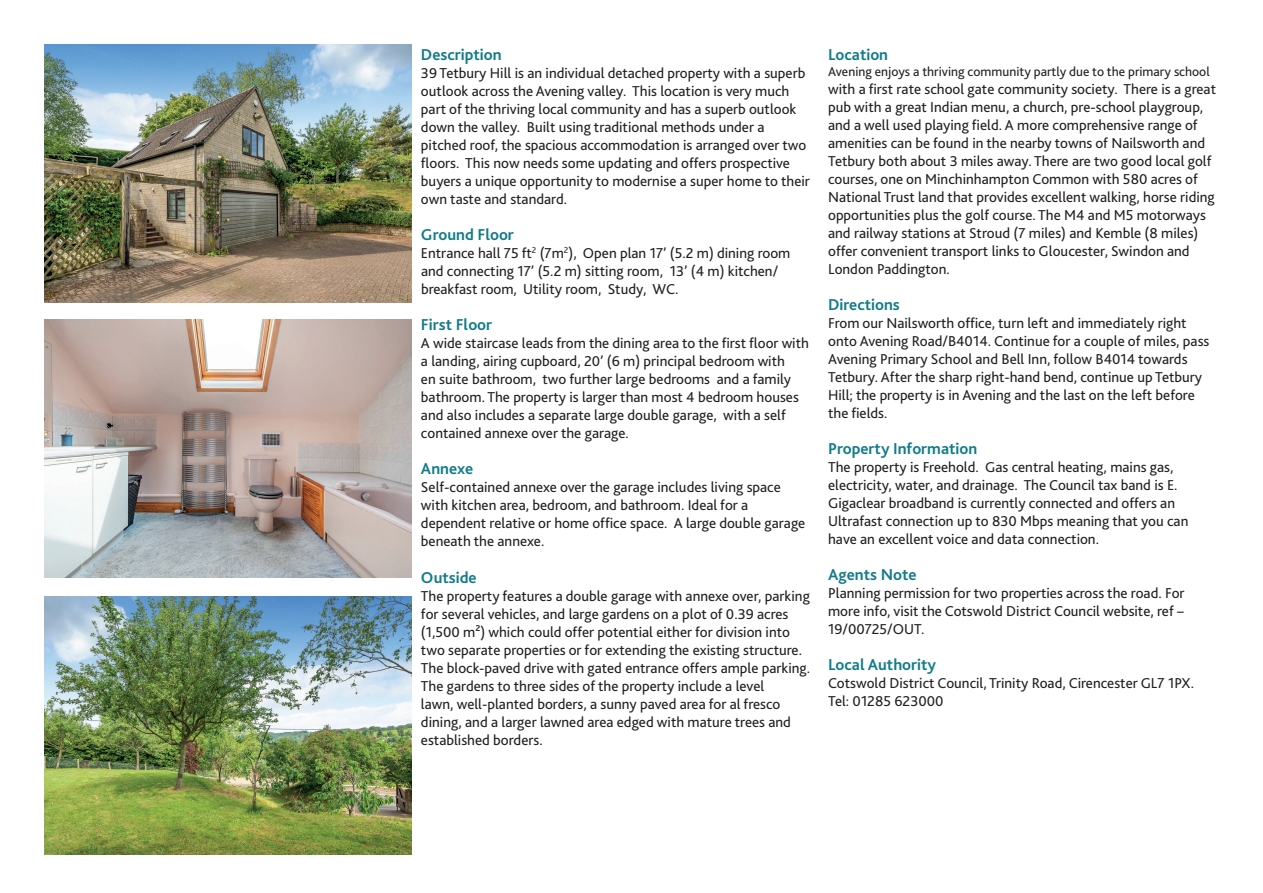
<style>
.page{position:relative;width:1263px;height:893px;background:#fff}
.page>*{position:absolute;margin:0;border:0;box-sizing:border-box;transform-origin:0 0}
.t1{font:700 16.5px "Bliss 2";color:#127c89}
.t2{font:15px/18px "Bliss 2";color:#231f20}
.t3{font:13.5px "Bliss 2";color:#231f20}
</style>
<div class="page">
<img style="left:45px;top:45px;width:366px;height:258px">
<img style="left:45px;top:319px;width:366px;height:259px">
<img style="left:45px;top:596px;width:366px;height:259px">
<p class="t1" style="left:421px;top:44px;width:82px">Description</p>
<p class="t2" style="left:421px;top:63px;width:390px">39 Tetbury Hill is an individual detached property with a superb outlook across the Avening valley. This location is very much part of the thriving local community and has a superb outlook down the valley. Built using traditional methods under a pitched roof, the spacious accommodation is arranged over two floors. This now needs some updating and offers prospective buyers a unique opportunity to modernise a super home to their own taste and standard.</p>
<p class="t1" style="left:421px;top:224px;width:94px">Ground Floor</p>
<p class="t2" style="left:421px;top:243px;width:371px">Entrance hall 75 ft<sup>2</sup> (7m<sup>2</sup>), Open plan 17’ (5.2 m) dining room and connecting 17’ (5.2 m) sitting room, 13’ (4 m) kitchen/ breakfast room, Utility room, Study, WC.</p>
<p class="t1" style="left:421px;top:314px;width:73px">First Floor</p>
<p class="t2" style="left:421px;top:333px;width:389px">A wide staircase leads from the dining area to the first floor with a landing, airing cupboard, 20’ (6 m) principal bedroom with<br>en suite bathroom, two further large bedrooms and a family bathroom. The property is larger than most 4 bedroom houses and also includes a separate large double garage, with a self contained annexe over the garage.</p>
<p class="t1" style="left:421px;top:458px;width:54px">Annexe</p>
<p class="t2" style="left:421px;top:477px;width:386px">Self-contained annexe over the garage includes living space with kitchen area, bedroom, and bathroom. Ideal for a dependent relative or home office space. A large double garage beneath the annexe.</p>
<p class="t1" style="left:421px;top:568px;width:57px">Outside</p>
<p class="t2" style="left:421px;top:587px;width:391px">The property features a double garage with annexe over, parking for several vehicles, and large gardens on a plot of 0.39 acres (1,500 m²) which could offer potential either for division into two separate properties or for extending the existing structure.<br>The block-paved drive with gated entrance offers ample parking.<br>The gardens to three sides of the property include a level<br>lawn, well-planted borders, a sunny paved area for al fresco dining, and a larger lawned area edged with mature trees and established borders.</p>
<p class="t1" style="left:828px;top:44px;width:62px">Location</p>
<p class="t3" style="left:828px;top:63px;width:383px">Avening enjoys a thriving community partly due to the primary school</p>
<p class="t2" style="left:828px;top:79px;width:389px">with a first rate school gate community society. There is a great pub with a great Indian menu, a church, pre-school playgroup, and a well used playing field. A more comprehensive range of amenities can be found in the nearby towns of Nailsworth and Tetbury both about 3 miles away. There are two good local golf courses, one on Minchinhampton Common with 580 acres of National Trust land that provides excellent walking, horse riding opportunities plus the golf course. The M4 and M5 motorways and railway stations at Stroud (7 miles) and Kemble (8 miles) offer convenient transport links to Gloucester, Swindon and London Paddington.</p>
<p class="t1" style="left:828px;top:294px;width:73px">Directions</p>
<p class="t2" style="left:828px;top:313px;width:383px">From our Nailsworth office, turn left and immediately right onto Avening Road/B4014. Continue for a couple of miles, pass Avening Primary School and Bell Inn, follow B4014 towards Tetbury. After the sharp right-hand bend, continue up Tetbury Hill; the property is in Avening and the last on the left before the fields.</p>
<p class="t1" style="left:828px;top:438px;width:151px">Property Information</p>
<p class="t2" style="left:828px;top:457px;width:362px">The property is Freehold. Gas central heating, mains gas, electricity, water, and drainage. The Council tax band is E.<br>Gigaclear broadband is currently connected and offers an Ultrafast connection up to 830 Mbps meaning that you can have an excellent voice and data connection.</p>
<p class="t1" style="left:828px;top:564px;width:90px">Agents Note</p>
<p class="t2" style="left:828px;top:583px;width:358px;text-align:justify">Planning permission for two properties across the road. For more info, visit the Cotswold District Council website, ref – 19/00725/OUT.</p>
<p class="t1" style="left:828px;top:654px;width:109px">Local Authority</p>
<p class="t2" style="left:828px;top:673px;width:367px">Cotswold District Council, Trinity Road, Cirencester GL7 1PX.<br>Tel: 01285 623000</p>
</div>
